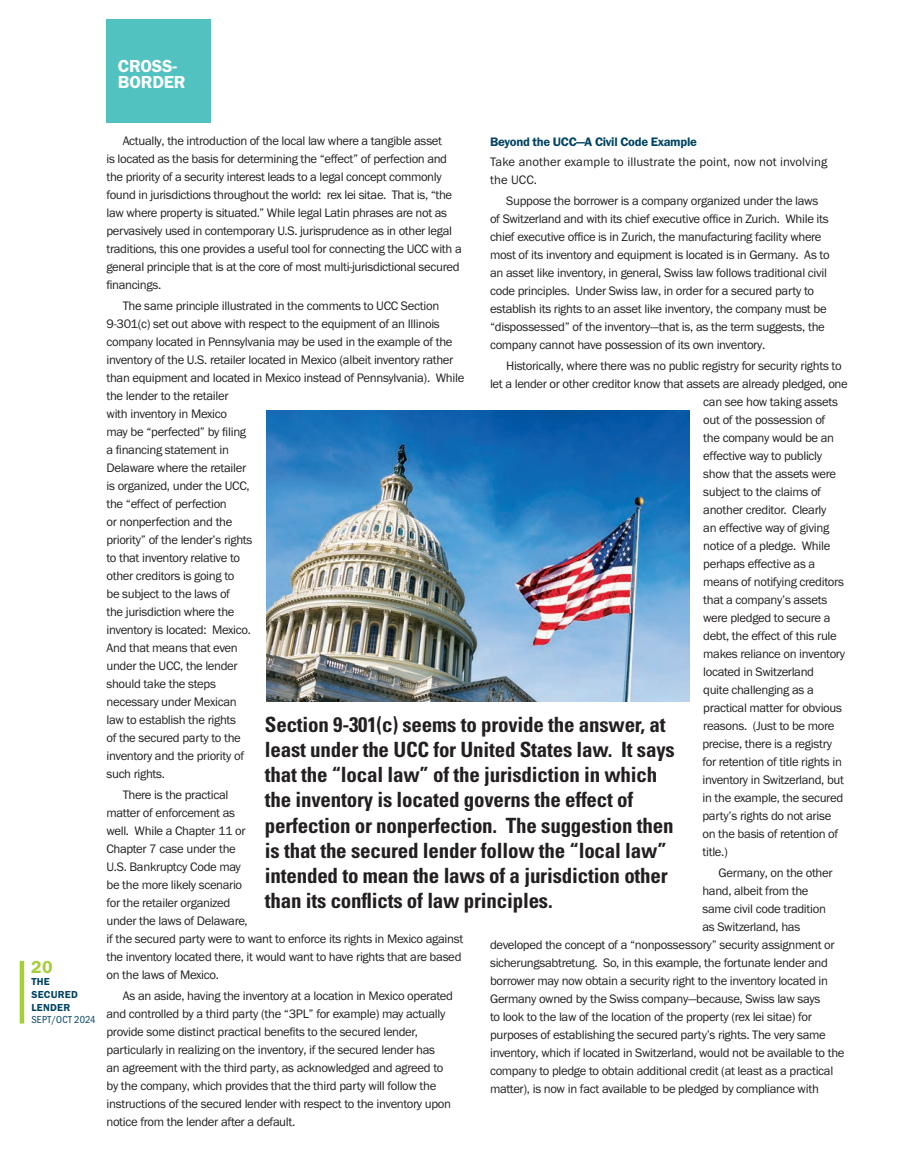
<style>
.page{position:relative;width:918px;height:1175px;background:#fff}
.page>*{position:absolute;margin:0;border:0;box-sizing:border-box;transform-origin:0 0}
.t1{font:700 condensed 21px/25.2px "Univers";letter-spacing:-.01em;color:#231f20}
.t2{font:600 18px/16.5px "Franklin Gothic FS";letter-spacing:-.01em;color:#fff}
.t3{font:600 18px "Franklin Gothic FS";color:#a6ce39}
.t4{font:12.75px/18px "Franklin Gothic FS";letter-spacing:-.025em;color:#231f20}
.t5{font:12.75px/18px "Franklin Gothic FS";letter-spacing:.005em;color:#231f20}
.t6{font:600 12.75px "Franklin Gothic FS";letter-spacing:-.02em;color:#004462}
.t7{font:600 10.5px/12.6px "Franklin Gothic FS";letter-spacing:.025em;color:#004462}
.t8{font:condensed 10.5px "Franklin Gothic FS";letter-spacing:.025em;color:#004462}
</style>
<div class="page">
<hr style="left:20px;top:960px;width:4px;height:63px;background:#a6ce39">
<div style="left:106px;top:19px;width:105px;height:104px;background:#52c2c0"></div>
<img style="left:266px;top:410px;width:424px;height:292px">
<h2 class="t2" style="left:118px;top:58px;width:69px">CROSS-<br>BORDER</h2>
<h2 class="t3" style="left:31px;top:956px;width:23px">20</h2>
<p class="t7" style="left:31px;top:975px;width:48px">THE<br>SECURED<br>LENDER</p>
<p class="t8" style="left:31px;top:1013px;width:66px">SEPT/OCT 2024</p>
<p class="t4" style="left:106px;top:132px;width:357px;text-indent:16px">Actually, the introduction of the local law where a tangible asset<br>is located as the basis for determining the “effect” of perfection and the priority of a security interest leads to a legal concept commonly found in jurisdictions throughout the world: rex lei sitae. That is, “the law where property is situated.” While legal Latin phrases are not as pervasively used in contemporary U.S. jurisprudence as in other legal traditions, this one provides a useful tool for connecting the UCC with a general principle that is at the core of most multi-jurisdictional secured financings.</p>
<p class="t4" style="left:106px;top:297px;width:359px;text-indent:16px">The same principle illustrated in the comments to UCC Section 9-301(c) set out above with respect to the equipment of an Illinois company located in Pennsylvania may be used in the example of the inventory of the U.S. retailer located in Mexico (albeit inventory rather than equipment and located in Mexico instead of Pennsylvania). While the lender to the retailer<br>with inventory in Mexico<br>may be “perfected” by filing<br>a financing statement in<br>Delaware where the retailer<br>is organized, under the UCC,<br>the “effect of perfection<br>or nonperfection and the<br>priority” of the lender’s rights<br>to that inventory relative to<br>other creditors is going to<br>be subject to the laws of<br>the jurisdiction where the<br>inventory is located: Mexico.<br>And that means that even<br>under the UCC, the lender<br>should take the steps<br>necessary under Mexican<br>law to establish the rights<br>of the secured party to the<br>inventory and the priority of<br>such rights.</p>
<p class="t4" style="left:106px;top:785px;width:358px;text-indent:16px">There is the practical<br>matter of enforcement as<br>well. While a Chapter 11 or<br>Chapter 7 case under the<br>U.S. Bankruptcy Code may<br>be the more likely scenario<br>for the retailer organized<br>under the laws of Delaware,<br>if the secured party were to want to enforce its rights in Mexico against the inventory located there, it would want to have rights that are based on the laws of Mexico.</p>
<p class="t4" style="left:106px;top:986px;width:348px;text-indent:16px">As an aside, having the inventory at a location in Mexico operated and controlled by a third party (the “3PL” for example) may actually provide some distinct practical benefits to the secured lender, particularly in realizing on the inventory, if the secured lender has<br>an agreement with the third party, as acknowledged and agreed to by the company, which provides that the third party will follow the instructions of the secured lender with respect to the inventory upon notice from the lender after a default.</p>
<p class="t6" style="left:490px;top:134px;width:209px">Beyond the UCC—A Civil Code Example</p>
<p class="t5" style="left:490px;top:153px;width:339px">Take another example to illustrate the point, now not involving the UCC.</p>
<p class="t4" style="left:490px;top:192px;width:341px;text-indent:16px">Suppose the borrower is a company organized under the laws of Switzerland and with its chief executive office in Zurich. While its chief executive office is in Zurich, the manufacturing facility where most of its inventory and equipment is located is in Germany. As to an asset like inventory, in general, Swiss law follows traditional civil code principles. Under Swiss law, in order for a secured party to establish its rights to an asset like inventory, the company must be “dispossessed” of the inventory---that is, as the term suggests, the company cannot have possession of its own inventory.</p>
<p class="t4" style="left:506px;top:357px;width:337px">Historically, where there was no public registry for security rights to</p>
<p class="t4" style="left:490px;top:375px;width:359px">let a lender or other creditor know that assets are already pledged, one</p>
<p class="t4" style="left:703px;top:393px;width:136px">can see how taking assets</p>
<p class="t4" style="left:703px;top:411px;width:124px">out of the possession of</p>
<p class="t4" style="left:703px;top:429px;width:132px">the company would be an</p>
<p class="t4" style="left:703px;top:447px;width:120px">effective way to publicly</p>
<p class="t4" style="left:703px;top:465px;width:134px">show that the assets were</p>
<p class="t4" style="left:703px;top:483px;width:119px">subject to the claims of</p>
<p class="t4" style="left:703px;top:501px;width:125px">another creditor. Clearly</p>
<p class="t4" style="left:703px;top:519px;width:128px">an effective way of giving</p>
<p class="t4" style="left:703px;top:537px;width:129px">notice of a pledge. While</p>
<p class="t4" style="left:703px;top:555px;width:114px">perhaps effective as a</p>
<p class="t4" style="left:703px;top:573px;width:142px">means of notifying creditors</p>
<p class="t4" style="left:703px;top:591px;width:126px">that a company’s assets</p>
<p class="t4" style="left:703px;top:609px;width:129px">were pledged to secure a</p>
<p class="t4" style="left:703px;top:627px;width:135px">debt, the effect of this rule</p>
<p class="t4" style="left:703px;top:645px;width:143px">makes reliance on inventory</p>
<p class="t4" style="left:703px;top:663px;width:112px">located in Switzerland</p>
<p class="t4" style="left:703px;top:681px;width:112px">quite challenging as a</p>
<p class="t4" style="left:703px;top:699px;width:140px">practical matter for obvious</p>
<p class="t4" style="left:703px;top:717px;width:133px">reasons. (Just to be more</p>
<p class="t4" style="left:702px;top:735px;width:131px">precise, there is a registry</p>
<p class="t4" style="left:702px;top:753px;width:141px">for retention of title rights in</p>
<p class="t4" style="left:702px;top:771px;width:143px">inventory in Switzerland, but</p>
<p class="t4" style="left:702px;top:789px;width:142px">in the example, the secured</p>
<p class="t4" style="left:702px;top:807px;width:130px">party’s rights do not arise</p>
<p class="t4" style="left:702px;top:825px;width:137px">on the basis of retention of</p>
<p class="t4" style="left:702px;top:843px;width:27px">title.)</p>
<p class="t4" style="left:719px;top:863px;width:115px">Germany, on the other</p>
<p class="t4" style="left:702px;top:881px;width:108px">hand, albeit from the</p>
<p class="t4" style="left:702px;top:899px;width:125px">same civil code tradition</p>
<p class="t4" style="left:702px;top:917px;width:99px">as Switzerland, has</p>
<p class="t4" style="left:490px;top:935px;width:346px">developed the concept of a “nonpossessory” security assignment or</p>
<p class="t4" style="left:490px;top:953px;width:339px">sicherungsabtretung. So, in this example, the fortunate lender and</p>
<p class="t4" style="left:490px;top:971px;width:340px">borrower may now obtain a security right to the inventory located in</p>
<p class="t4" style="left:490px;top:989px;width:332px">Germany owned by the Swiss company—because, Swiss law says</p>
<p class="t4" style="left:490px;top:1007px;width:323px">to look to the law of the location of the property (rex lei sitae) for</p>
<p class="t4" style="left:490px;top:1025px;width:337px">purposes of establishing the secured party’s rights. The very same</p>
<p class="t4" style="left:490px;top:1043px;width:356px">inventory, which if located in Switzerland, would not be available to the</p>
<p class="t4" style="left:490px;top:1061px;width:345px">company to pledge to obtain additional credit (at least as a practical</p>
<p class="t4" style="left:490px;top:1079px;width:330px">matter), is now in fact available to be pledged by compliance with</p>
<p class="t1" style="left:265px;top:711px;width:411px">Section 9-301(c) seems to provide the answer, at least under the UCC for United States law. It says that the “local law” of the jurisdiction in which the inventory is located governs the effect of perfection or nonperfection. The suggestion then is that the secured lender follow the “local law” intended to mean the laws of a jurisdiction other than its conflicts of law principles.</p>
</div>
